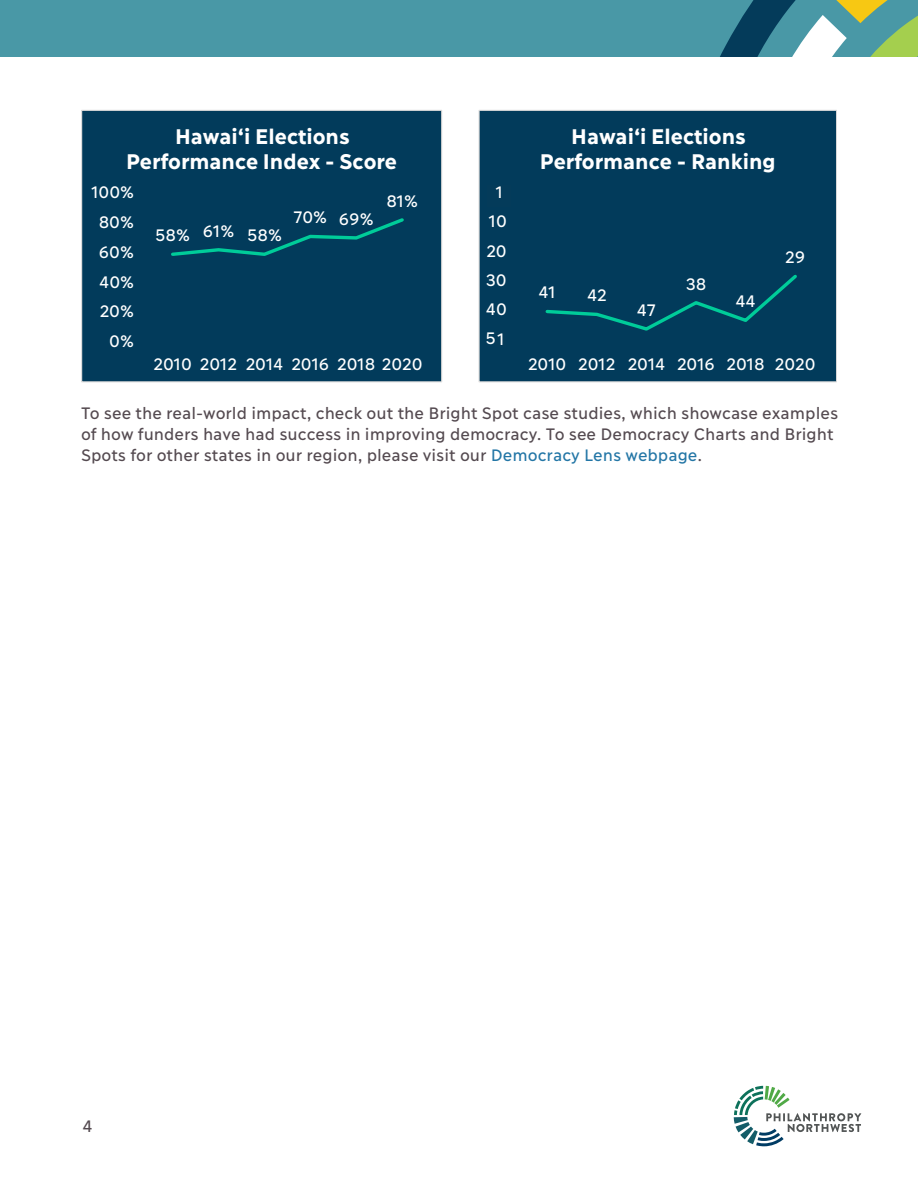
<style>
.page{position:relative;width:918px;height:1188px;background:#fff}
.page>*{position:absolute;margin:0;border:0;box-sizing:border-box;transform-origin:0 0}
.t1{font:700 21px/25.2px "Ilisarniq";color:#fff;text-align:center}
.body{font:16.5px/21px "Ilisarniq";color:#544a50}
.Body_Text_Stone{font:16.5px/29.2px "Ilisarniq";color:#fff;text-align:justify}
.s1{color:#2376a6}
</style>
<div class="page">
<div style="left:0;top:0;width:918px;height:57px;background:#4998a6"></div>
<svg style="left:720px;top:0;width:198px;height:57px"></svg>
<svg style="left:734px;top:1086px;width:127px;height:60px"></svg>
<div style="left:479px;top:110px;width:358px;height:272px;background:#023b5b"></div>
<svg style="left:545px;top:274px;width:252px;height:57px"></svg>
<div style="left:479px;top:110px;width:358px;height:272px;border:1px solid #d9d9d9"></div>
<div style="left:82px;top:110px;width:360px;height:272px;background:#023b5b"></div>
<svg style="left:171px;top:218px;width:233px;height:38px"></svg>
<div style="left:81px;top:110px;width:361px;height:272px;border:1px solid #d9d9d9"></div>
<p class="t1" style="left:126px;top:123px;width:273px">Hawai‘i Elections<br>Performance Index - Score</p>
<p class="Body_Text_Stone" style="left:91px;top:177px;width:44px">100%</p>
<p class="Body_Text_Stone" style="left:99px;top:207px;width:37px">80%</p>
<p class="Body_Text_Stone" style="left:99px;top:236px;width:37px">60%</p>
<p class="Body_Text_Stone" style="left:99px;top:266px;width:36px">40%</p>
<p class="Body_Text_Stone" style="left:100px;top:296px;width:36px">20%</p>
<p class="Body_Text_Stone" style="left:109px;top:326px;width:26px">0%</p>
<p class="Body_Text_Stone" style="left:155px;top:220px;width:128px">58% 61% 58%</p>
<p class="Body_Text_Stone" style="left:293px;top:203px;width:82px">70% 69%</p>
<p class="Body_Text_Stone" style="left:386px;top:185px;width:33px">81%</p>
<p class="Body_Text_Stone" style="left:153px;top:348px;width:271px">2010 2012 2014 2016 2018 2020</p>
<p class="Body_Text_Stone" style="left:496px;top:176px;width:9px">1</p>
<p class="Body_Text_Stone" style="left:486px;top:177px;width:23px;text-indent:10px">0<br>10<br>20<br>30<br>40<br>50</p>
<p class="Body_Text_Stone" style="left:498px;top:323px;width:9px">1</p>
<p class="t1" style="left:540px;top:123px;width:237px">Hawai‘i Elections<br>Performance - Ranking</p>
<p class="Body_Text_Stone" style="left:539px;top:277px;width:19px">41</p>
<p class="Body_Text_Stone" style="left:587px;top:280px;width:21px">42</p>
<p class="Body_Text_Stone" style="left:637px;top:294px;width:21px">47</p>
<p class="Body_Text_Stone" style="left:686px;top:268px;width:22px">38</p>
<p class="Body_Text_Stone" style="left:735px;top:286px;width:22px">44</p>
<p class="Body_Text_Stone" style="left:785px;top:242px;width:21px">29</p>
<p class="Body_Text_Stone" style="left:528px;top:348px;width:289px">2010 2012 2014 2016 2018 2020</p>
<p class="body" style="left:81px;top:402px;width:759px">To see the real-world impact, check out the Bright Spot case studies, which showcase examples of how funders have had success in improving democracy. To see Democracy Charts and Bright<br>Spots for other states in our region, please visit our <span class="s1">Democracy Lens webpage</span>.</p>
<p class="body" style="left:83px;top:1114px;width:11px">4</p>
</div>
